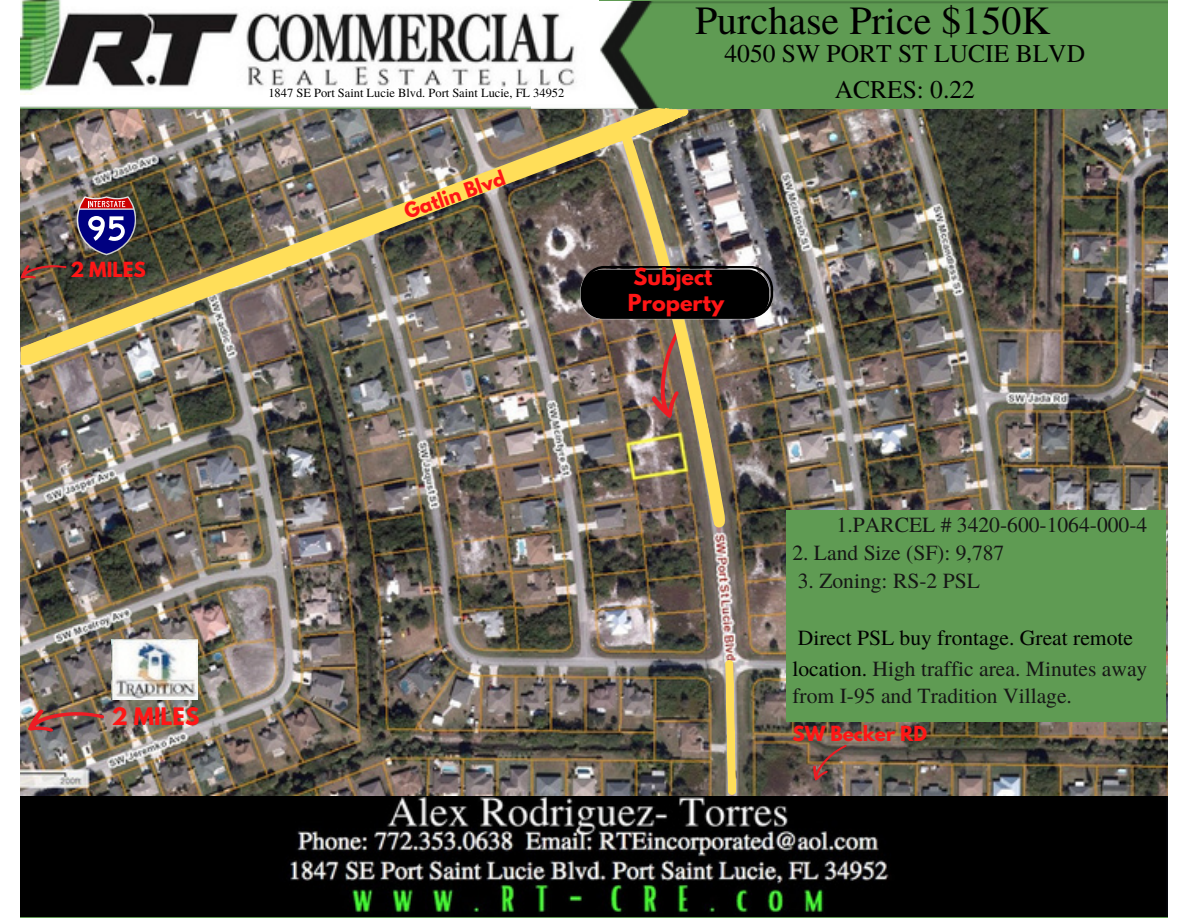
<style>
.page{position:relative;width:1188px;height:918px;background:#fff}
.page>*{position:absolute;margin:0;border:0;box-sizing:border-box;transform-origin:0 0}
.t1{font:39.9px "Te X Gyre Termes";color:#000}
.t2{font:25.5px "Te X Gyre Termes";color:#000}
.t3{font:21.6px "Te X Gyre Termes";color:#161716}
.t4{font:21.6px "Te X Gyre Termes";color:#000}
.t5{font:700 21.3px "League Spartan";color:#ff1616}
.t6{font:700 20.7px/26.7px "League Spartan";color:#ff1616}
.t7{font:700 18.6px "League Spartan";color:#ff1616}
.t8{font:12.3px "Te X Gyre Termes";color:#000}
.s1{color:#000}
</style>
<div class="page">
<div style="left:659px;top:2px;width:508px;height:107px;background:#5f9b53"></div>
<img style="left:639px;top:2px;width:20px;height:105px">
<img style="left:20px;top:2px;width:619px;height:105px">
<img style="left:20px;top:0;width:578px;height:94px">
<img style="left:20px;top:796px;width:1147px;height:121px">
<img style="left:20px;top:109px;width:1148px;height:687px">
<img style="left:28px;top:709px;width:76px;height:23px">
<img style="left:612px;top:125px;width:114px;height:405px">
<img style="left:20px;top:107px;width:654px;height:259px">
<svg style="left:656px;top:105px;width:34px;height:20px"></svg>
<div style="left:660px;top:105px;width:15px;height:15px;background:#ffde59"></div>
<svg style="left:658px;top:105px;width:1px;height:14px"></svg>
<div style="left:659px;top:105px;width:14px;height:14px;background:#ffde59"></div>
<svg style="left:661px;top:104px;width:7px;height:5px"></svg>
<div style="left:668px;top:104px;width:15px;height:15px;background:#5f9b53"></div>
<div style="left:668px;top:108px;width:15px;height:15px;background:#ffde59"></div>
<svg style="left:664px;top:120px;width:15px;height:7px"></svg>
<svg style="left:666px;top:120px;width:15px;height:5px"></svg>
<svg style="left:683px;top:105px;width:10px;height:14px"></svg>
<div style="left:671px;top:108px;width:14px;height:15px;background:#ffde59"></div>
<svg style="left:673px;top:108px;width:14px;height:15px"></svg>
<svg style="left:677px;top:106px;width:15px;height:14px"></svg>
<svg style="left:725px;top:660px;width:11px;height:135px"></svg>
<svg style="left:813px;top:745px;width:34px;height:36px"></svg>
<img style="left:112px;top:639px;width:85px;height:61px">
<svg style="left:580px;top:266px;width:193px;height:53px;background:#0d0c0c"></svg>
<div style="left:786px;top:510px;width:382px;height:211px;background:#5f9b53"></div>
<p class="t7" style="left:70px;top:260px;width:77px">2 MILES</p>
<p class="t1" style="left:695px;top:-8px;width:357px">Purchase Price $150K</p>
<p class="t2" style="left:725px;top:35px;width:362px">4050 SW PORT ST LUCIE BLVD</p>
<p class="t8" style="left:268px;top:84px;width:298px">1847 SE Port Saint Lucie Blvd. Port Saint Lucie, FL 34952</p>
<p class="t2" style="left:835px;top:71px;width:142px">ACRES: 0.22</p>
<p class="t7" style="left:402px;top:204px;width:107px;rotate:-20deg">Gatlin Blvd</p>
<p class="t6" style="left:628px;top:266px;width:98px">Subject<br>Property</p>
<p class="t5" style="left:112px;top:706px;width:89px">2 MILES</p>
<p class="t3" style="left:837px;top:509px;width:312px">1.PARCEL # 3420-600-1064-000-4</p>
<p class="t3" style="left:792px;top:537px;width:213px">2. Land Size (SF): 9,787</p>
<p class="t3" style="left:798px;top:565px;width:184px">3. Zoning: RS-2 PSL</p>
<p class="t4" style="left:798px;top:622px;width:337px">Direct PSL buy frontage. Great remote</p>
<p class="t3" style="left:792px;top:654px;width:356px"><span class="s1">location.</span> High traffic area. Minutes away</p>
<p class="t3" style="left:792px;top:680px;width:281px">from I-95 and Tradition Village.</p>
<p class="t7" style="left:792px;top:724px;width:136px">SW Becker RD</p>
</div>
